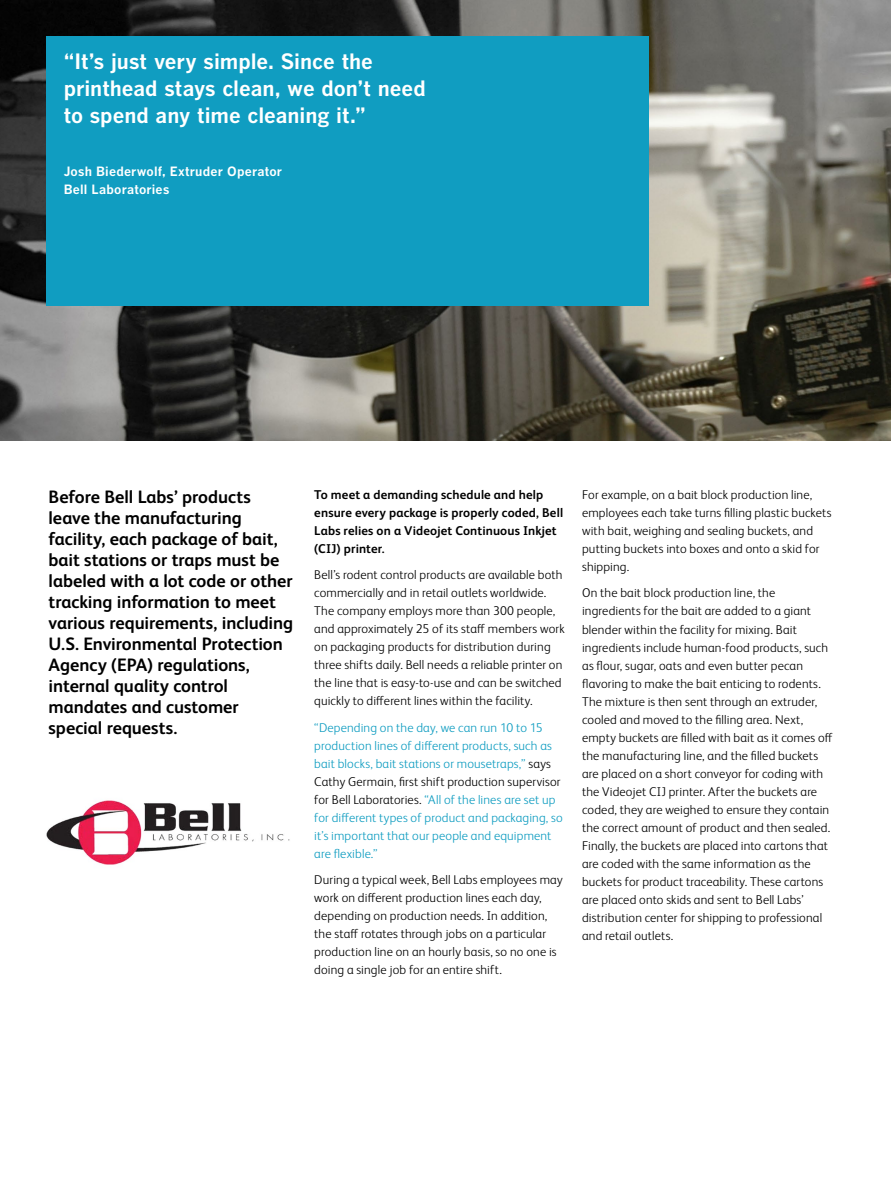
<style>
.page{position:relative;width:891px;height:1188px;background:#fff}
.page>*{position:absolute;margin:0;border:0;box-sizing:border-box;transform-origin:0 0}
.t1{font:700 21px/27px "Benton Gothic";letter-spacing:-.005em;color:#fff}
.t2{font:700 18px/21px "FS Albert Pro";letter-spacing:-.005em;color:#000}
.t3{font:300 12.75px/18px "FS Albert Pro";letter-spacing:.01em;color:#000}
.t4{font:300 12.75px/18px "FS Albert Pro";letter-spacing:.01em;color:#109dc1}
.t5{font:700 12.75px/18px "FS Albert Pro";letter-spacing:.01em;color:#000}
.t6{font:700 12.75px/18px "Benton Gothic";letter-spacing:.015em;color:#fff}
.s1{color:#000}
</style>
<div class="page">
<img style="left:0;top:0;width:891px;height:441px">
<div style="left:46px;top:36px;width:603px;height:270px;background:#109dc1"></div>
<img style="left:46px;top:800px;width:244px;height:65px">
<h1 class="t1" style="left:64px;top:49px;width:364px">“It’s just very simple. Since the printhead stays clean, we don’t need to spend any time cleaning it.”</h1>
<p class="t6" style="left:64px;top:163px;width:220px">Josh Biederwolf, Extruder Operator<br>Bell Laboratories</p>
<p class="t2" style="left:49px;top:486px;width:246px">Before Bell Labs’ products leave the manufacturing facility, each package of bait, bait stations or traps must be labeled with a lot code or other tracking information to meet various requirements, including<br>U.S. Environmental Protection<br>Agency (EPA) regulations, internal quality control mandates and customer special requests.</p>
<p class="t5" style="left:314px;top:485px;width:250px">To meet a demanding schedule and help ensure every package is properly coded, Bell Labs relies on a Videojet Continuous Inkjet (CIJ) printer.</p>
<p class="t3" style="left:314px;top:565px;width:252px">Bell’s rodent control products are available both commercially and in retail outlets worldwide.<br>The company employs more than 300 people, and approximately 25 of its staff members work on packaging products for distribution during three shifts daily. Bell needs a reliable printer on the line that is easy-to-use and can be switched quickly to different lines within the facility.</p>
<p class="t4" style="left:314px;top:718px;width:250px">“Depending on the day, we can run 10 to 15 production lines of different products, such as bait blocks, bait stations or mousetraps,” <span class="s1">says Cathy Germain, first shift production supervisor for Bell Laboratories.</span> “All of the lines are set up for different types of product and packaging, so it’s important that our people and equipment are flexible.”</p>
<p class="t3" style="left:314px;top:870px;width:250px">During a typical week, Bell Labs employees may work on different production lines each day, depending on production needs. In addition, the staff rotates through jobs on a particular production line on an hourly basis, so no one is doing a single job for an entire shift.</p>
<p class="t3" style="left:582px;top:485px;width:251px">For example, on a bait block production line, employees each take turns filling plastic buckets with bait, weighing and sealing buckets, and putting buckets into boxes and onto a skid for shipping.</p>
<p class="t3" style="left:582px;top:583px;width:252px">On the bait block production line, the ingredients for the bait are added to a giant blender within the facility for mixing. Bait ingredients include human-food products, such as flour, sugar, oats and even butter pecan flavoring to make the bait enticing to rodents.<br>The mixture is then sent through an extruder, cooled and moved to the filling area. Next, empty buckets are filled with bait as it comes off the manufacturing line, and the filled buckets are placed on a short conveyor for coding with the Videojet CIJ printer. After the buckets are coded, they are weighed to ensure they contain the correct amount of product and then sealed.<br>Finally, the buckets are placed into cartons that are coded with the same information as the buckets for product traceability. These cartons are placed onto skids and sent to Bell Labs’ distribution center for shipping to professional and retail outlets.</p>
</div>
